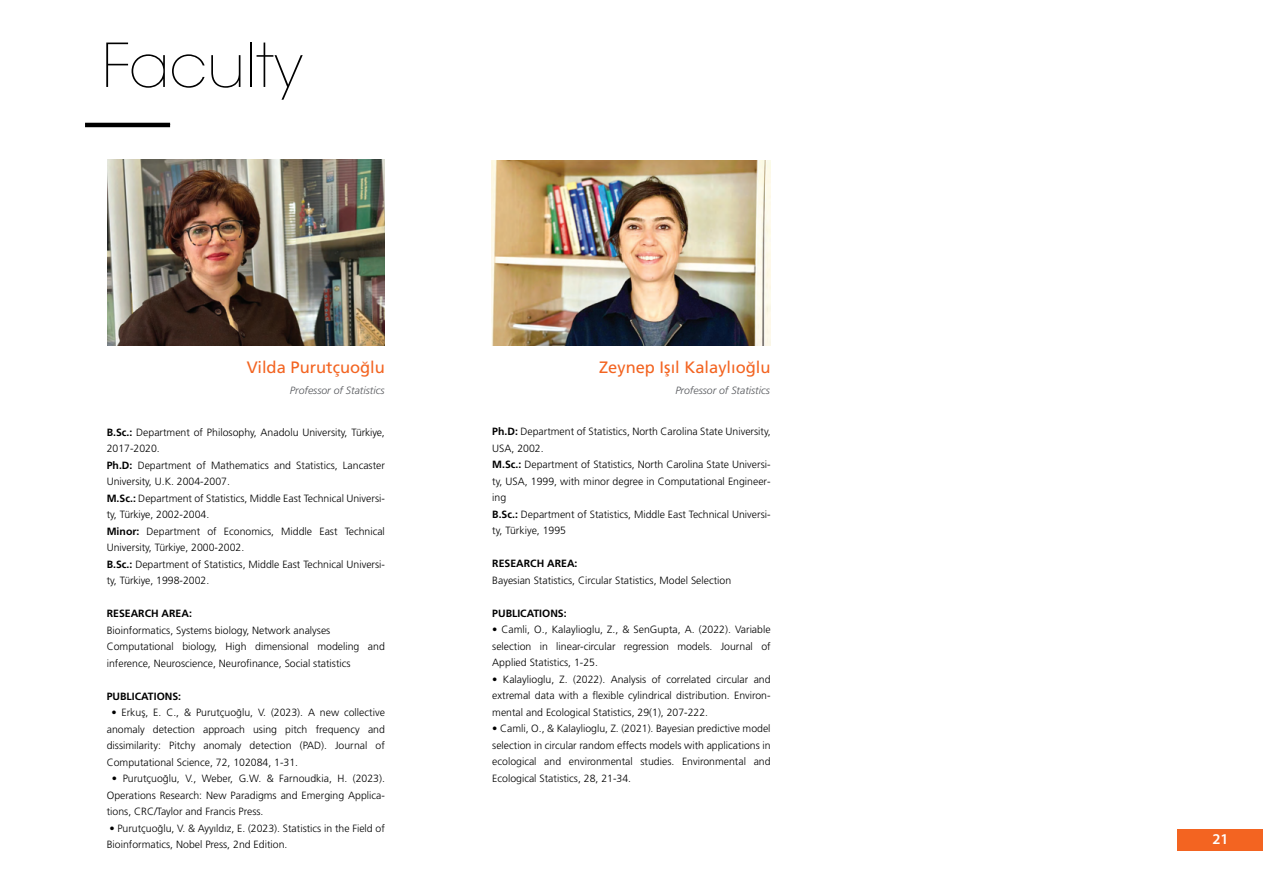
<style>
.page{position:relative;width:1263px;height:893px;background:#fff}
.page>*{position:absolute;margin:0;border:0;box-sizing:border-box;transform-origin:0 0}
.t1{font:200 60px "ITC Avant Garde Std";color:#000}
.t2{font:16.5px "Frutiger LT Pro";color:#f36421}
.t3{font:600 15px "Myriad Pro";color:#fff}
.t4{font:300 10.5px/16.5px "Frutiger LT Std";color:#000}
.t5{font:300 10.5px/16.5px "Frutiger LT Pro";color:#000;text-align:justify}
.t6{font:700 10.5px "Frutiger LT Std";color:#000}
.t7{font:italic 300 10.5px "Frutiger LT Std";color:#54565a}
.s1{font-weight:700}
.s2{font-family:"Frutiger LT Std"}
</style>
<div class="page">
<div style="left:1178px;top:829px;width:85px;height:21px;background:#f36421"></div>
<hr style="left:85px;top:123px;width:85px;height:4px;background:#000">
<img style="left:491px;top:160px;width:280px;height:186px">
<img style="left:107px;top:160px;width:278px;height:186px">
<h1 class="t1" style="left:102px;top:30px;width:203px">Faculty</h1>
<h2 class="t2" style="left:247px;top:358px;width:140px">Vilda Purutçuoğlu</h2>
<h2 class="t2" style="left:599px;top:358px;width:173px">Zeynep Işıl Kalaylıoğlu</h2>
<p class="t7" style="left:290px;top:385px;width:96px">Professor of Statistics</p>
<p class="t7" style="left:675px;top:385px;width:96px">Professor of Statistics</p>
<p class="t4" style="left:107px;top:424px;width:280px"><span class="s1">B.Sc.:</span> Department of Philosophy, Anadolu University, Türkiye, 2017-2020.<br><span class="s1">Ph.D:</span> Department of Mathematics and Statistics, Lancaster University, U.K. 2004-2007.<br><span class="s1">M.Sc.:</span> Department of Statistics, Middle East Technical Universi&shy;ty, Türkiye, 2002-2004.<br><span class="s1">Minor:</span> Department of Economics, Middle East Technical University, Türkiye, 2000-2002.<br><span class="s1">B.Sc.:</span> Department of Statistics, Middle East Technical Universi&shy;ty, Türkiye, 1998-2002.</p>
<p class="t6" style="left:107px;top:607px;width:87px">RESEARCH AREA:</p>
<p class="t4" style="left:107px;top:622px;width:280px">Bioinformatics, Systems biology, Network analyses<br>Computational biology, High dimensional modeling and inference, Neuroscience, Neurofinance, Social statistics</p>
<p class="t6" style="left:107px;top:690px;width:76px">PUBLICATIONS:</p>
<p class="t5" style="left:107px;top:704px;width:280px;text-indent:5px"><span class="s2">•</span> Erkuş, E. C., &amp; Purutçuoğlu, V. (2023). A new collective anomaly detection approach using pitch frequency and dissimilarity: Pitchy anomaly detection (PAD). Journal of Computational Science, 72, 102084, 1-31.</p>
<p class="t5" style="left:107px;top:770px;width:280px;text-indent:5px"><span class="s2">•</span> Purutçuoğlu, V., Weber, G.W. &amp; Farnoudkia, H. (2023).<br>Operations Research: New Paradigms and Emerging Applica&shy;tions, CRC/Taylor and Francis Press.</p>
<p class="t5" style="left:107px;top:820px;width:280px"><span class="s2">•</span> Purutçuoğlu, V. &amp; Ayyıldız, E. (2023). Statistics in the Field of<br>Bioinformatics, Nobel Press, 2nd Edition.</p>
<p class="t4" style="left:492px;top:424px;width:280px"><span class="s1">Ph.D:</span> Department of Statistics, North Carolina State University, USA, 2002.<br><span class="s1">M.Sc.:</span> Department of Statistics, North Carolina State Universi&shy;ty, USA, 1999, with minor degree in Computational Engineer&shy;ing<br><span class="s1">B.Sc.:</span> Department of Statistics, Middle East Technical Universi&shy;ty, Türkiye, 1995</p>
<p class="t6" style="left:492px;top:558px;width:87px">RESEARCH AREA:</p>
<p class="t4" style="left:492px;top:572px;width:240px">Bayesian Statistics, Circular Statistics, Model Selection</p>
<p class="t6" style="left:492px;top:607px;width:76px">PUBLICATIONS:</p>
<p class="t4" style="left:492px;top:622px;width:280px;text-align:justify">• Camli, O., Kalaylioglu, Z., &amp; SenGupta, A. (2022). Variable selection in linear-circular regression models. Journal of Applied Statistics, 1-25.</p>
<p class="t4" style="left:492px;top:671px;width:280px;text-align:justify">• Kalaylioglu, Z. (2022). Analysis of correlated circular and extremal data with a flexible cylindrical distribution. Environ&shy;mental and Ecological Statistics, 29(1), 207-222.</p>
<p class="t4" style="left:492px;top:721px;width:280px;text-align:justify">• Camli, O., &amp; Kalaylioglu, Z. (2021). Bayesian predictive model selection in circular random effects models with applications in ecological and environmental studies. Environmental and Ecological Statistics, 28, 21-34.</p>
<h3 class="t3" style="left:1212px;top:830px;width:18px">21</h3>
</div>
